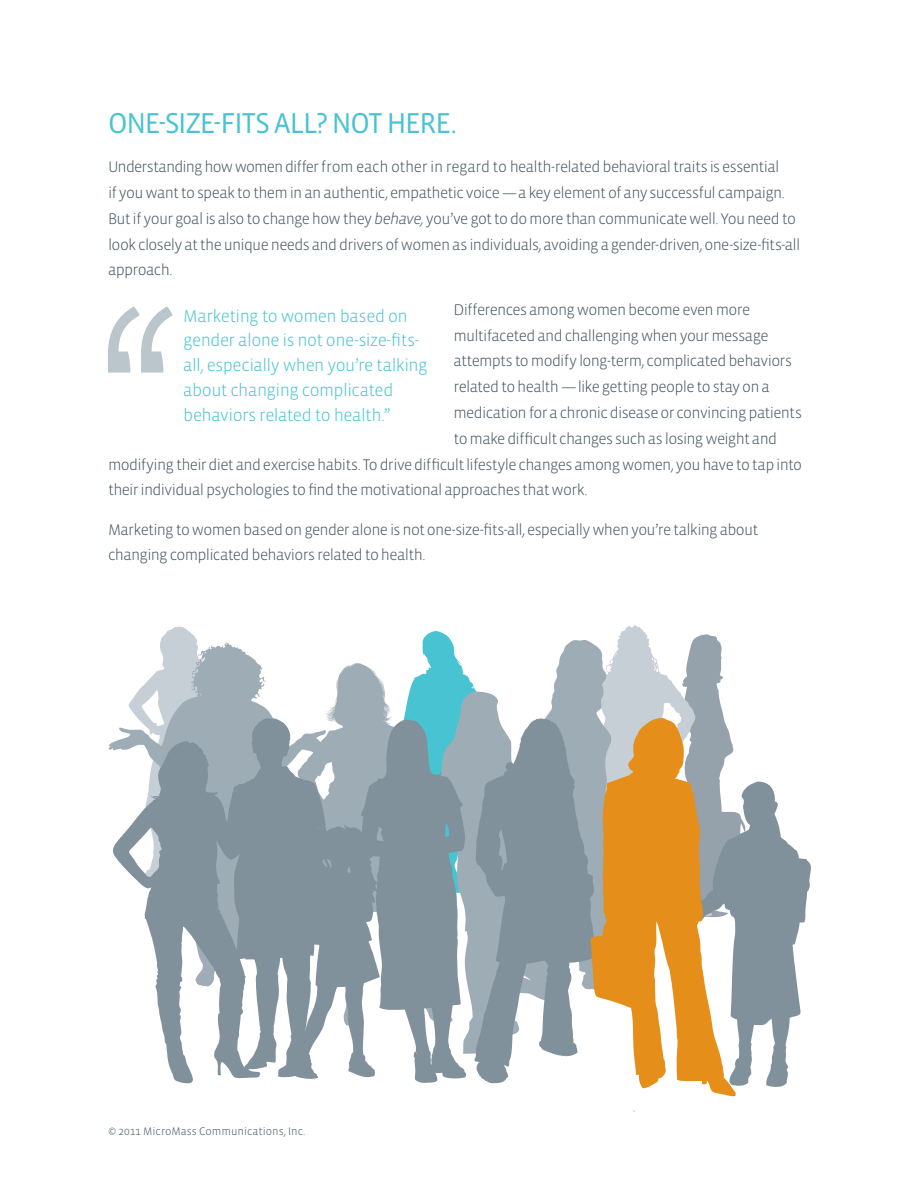
<style>
.page{position:relative;width:918px;height:1188px;background:#fff}
.page>*{position:absolute;margin:0;border:0;box-sizing:border-box;transform-origin:0 0}
.regular_text_leaded{font:29.4px "Vista Sans OT";letter-spacing:-.045em;color:#47c3d2}
.t1{font:300 17.55px/24.8px "Vista Sans OT";letter-spacing:-.03em;color:#47c3d2}
.regular_text_leaded-2{font:300 15.75px/25.8px "Vista Sans OT";letter-spacing:-.04em;color:#45555f}
.t2{font:300 11.25px "Vista Sans OT";color:#45555f}
.s1{font-style:italic}
</style>
<div class="page">
<svg style="left:108px;top:307px;width:65px;height:66px"></svg>
<svg style="left:113px;top:741px;width:77px;height:343px"></svg>
<svg style="left:545px;top:646px;width:21px;height:72px"></svg>
<svg style="left:491px;top:718px;width:75px;height:366px;background:#95a2ab"></svg>
<svg style="left:128px;top:627px;width:400px;height:456px"></svg>
<svg style="left:566px;top:624px;width:245px;height:463px"></svg>
<svg style="left:590px;top:717px;width:146px;height:394px;fill:#e58e19"></svg>
<p class="regular_text_leaded" style="left:108px;top:108px;width:350px">ONE-SIZE-FITS ALL? NOT HERE.</p>
<p class="regular_text_leaded-2" style="left:108px;top:154px;width:694px">Understanding how women differ from each other in regard to health-related behavioral traits is essential<br>if you want to speak to them in an authentic, empathetic voice —a key element of any successful campaign.<br>But if your goal is also to change how they <span class="s1">behave,</span> you’ve got to do more than communicate well. You need to look closely at the unique needs and drivers of women as individuals, avoiding a gender-driven, one-size-fits-all approach.</p>
<p class="regular_text_leaded-2" style="left:453px;top:297px;width:298px">Differences among women become even more</p>
<p class="regular_text_leaded-2" style="left:453px;top:323px;width:317px">multifaceted and challenging when your message</p>
<p class="regular_text_leaded-2" style="left:453px;top:349px;width:340px">attempts to modify long-term, complicated behaviors</p>
<p class="regular_text_leaded-2" style="left:453px;top:374px;width:318px">related to health —like getting people to stay on a</p>
<p class="regular_text_leaded-2" style="left:453px;top:400px;width:350px">medication for a chronic disease or convincing patients</p>
<p class="regular_text_leaded-2" style="left:453px;top:426px;width:325px">to make difficult changes such as losing weight and</p>
<p class="regular_text_leaded-2" style="left:108px;top:452px;width:696px">modifying their diet and exercise habits. To drive difficult lifestyle changes among women, you have to tap into</p>
<p class="regular_text_leaded-2" style="left:108px;top:478px;width:481px">their individual psychologies to find the motivational approaches that work.</p>
<p class="regular_text_leaded-2" style="left:108px;top:517px;width:652px">Marketing to women based on gender alone is not one-size-fits-all, especially when you’re talking about changing complicated behaviors related to health.</p>
<p class="t1" style="left:183px;top:304px;width:246px">Marketing to women based on gender alone is not one-size-fits&shy;all, especially when you’re talking about changing complicated behaviors related to health.”</p>
<p class="t2" style="left:108px;top:1125px;width:199px">© 2011 MicroMass Communications, Inc.</p>
</div>
